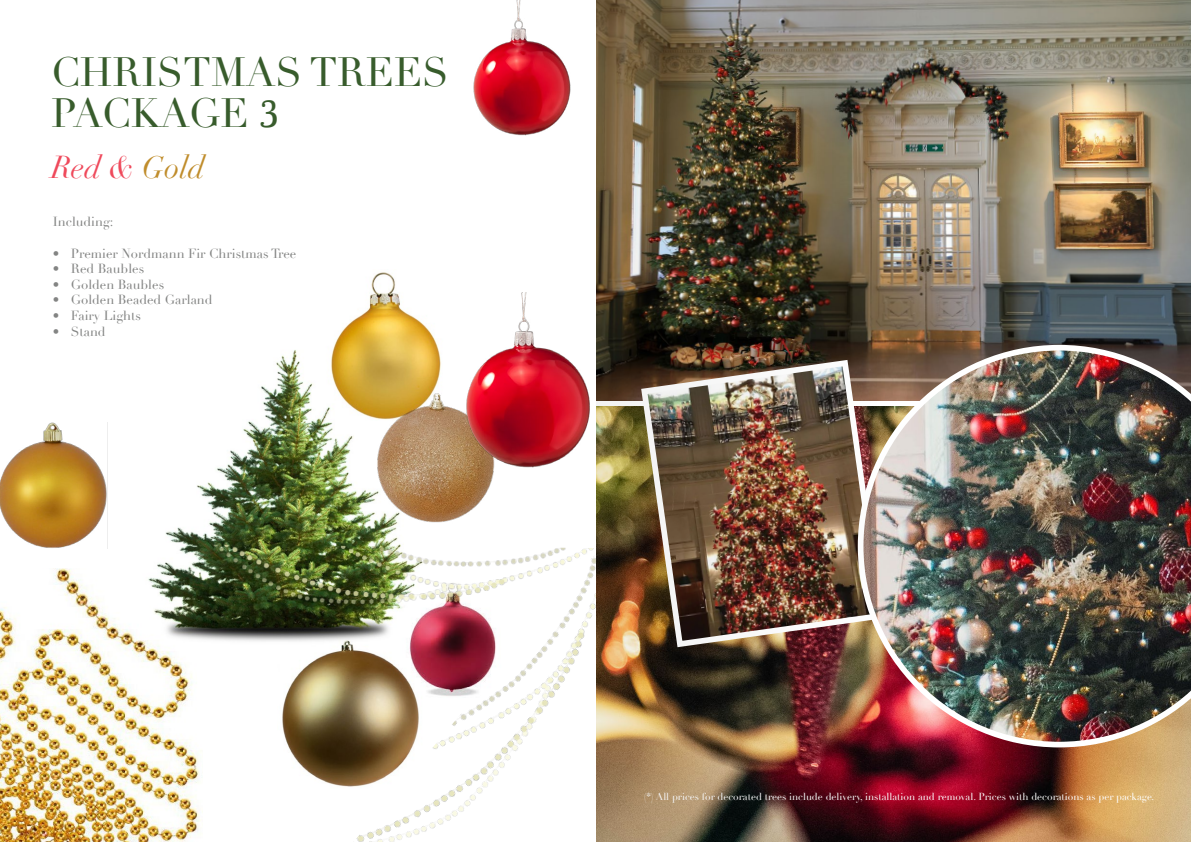
<style>
.page{position:relative;width:1191px;height:842px;background:#fff}
.page>*{position:absolute;margin:0;border:0;box-sizing:border-box;transform-origin:0 0}
.t1{font:40px/41px "Didot";color:#385c2c}
.t2{font:italic 31px "Didot";color:#ef495b}
.t3{font:13px "Didot";color:#838483}
.t4{font:10px "Didot";color:#fff}
.s1{font-family:"Marion"}
.s2{color:#c08d2c}
</style>
<div class="page">
<img style="left:157px;top:350px;width:202px;height:291px">
<img style="left:473px;top:0;width:98px;height:136px">
<img style="left:313px;top:272px;width:128px;height:148px">
<img style="left:277px;top:638px;width:76px;height:149px">
<img style="left:0;top:568px;width:202px;height:274px">
<img style="left:359px;top:382px;width:135px;height:142px">
<img style="left:458px;top:293px;width:139px;height:180px">
<img style="left:0;top:423px;width:108px;height:126px">
<img style="left:210px;top:545px;width:143px;height:62px">
<img style="left:353px;top:524px;width:243px;height:318px">
<img style="left:596px;top:0;width:595px;height:400px">
<img style="left:596px;top:406px;width:595px;height:436px">
<img style="left:876px;top:345px;width:315px;height:402px">
<img style="left:597px;top:0;width:279px;height:842px">
<h1 class="t1" style="left:51px;top:53px;width:399px">CHRISTMAS TREES<br>PACKAGE <span class="s1">3</span></h1>
<h2 class="t2" style="left:51px;top:148px;width:155px">Red &amp; <span class="s2">Gold</span></h2>
<p class="t3" style="left:53px;top:214px;width:62px">Including:</p>
<p class="t3" style="left:53px;top:245px;width:245px">• Premier Nordmann Fir Christmas Tree</p>
<p class="t3" style="left:53px;top:261px;width:93px">• Red Baubles</p>
<p class="t3" style="left:53px;top:277px;width:113px">• Golden Baubles</p>
<p class="t3" style="left:53px;top:292px;width:161px">• Golden Beaded Garland</p>
<p class="t3" style="left:53px;top:308px;width:90px">• Fairy Lights</p>
<p class="t3" style="left:53px;top:323px;width:54px">• Stand</p>
<p class="t4" style="left:643px;top:790px;width:512px">(*) All prices for decorated trees include delivery, installation and removal. Prices with decorations as per package.</p>
</div>
